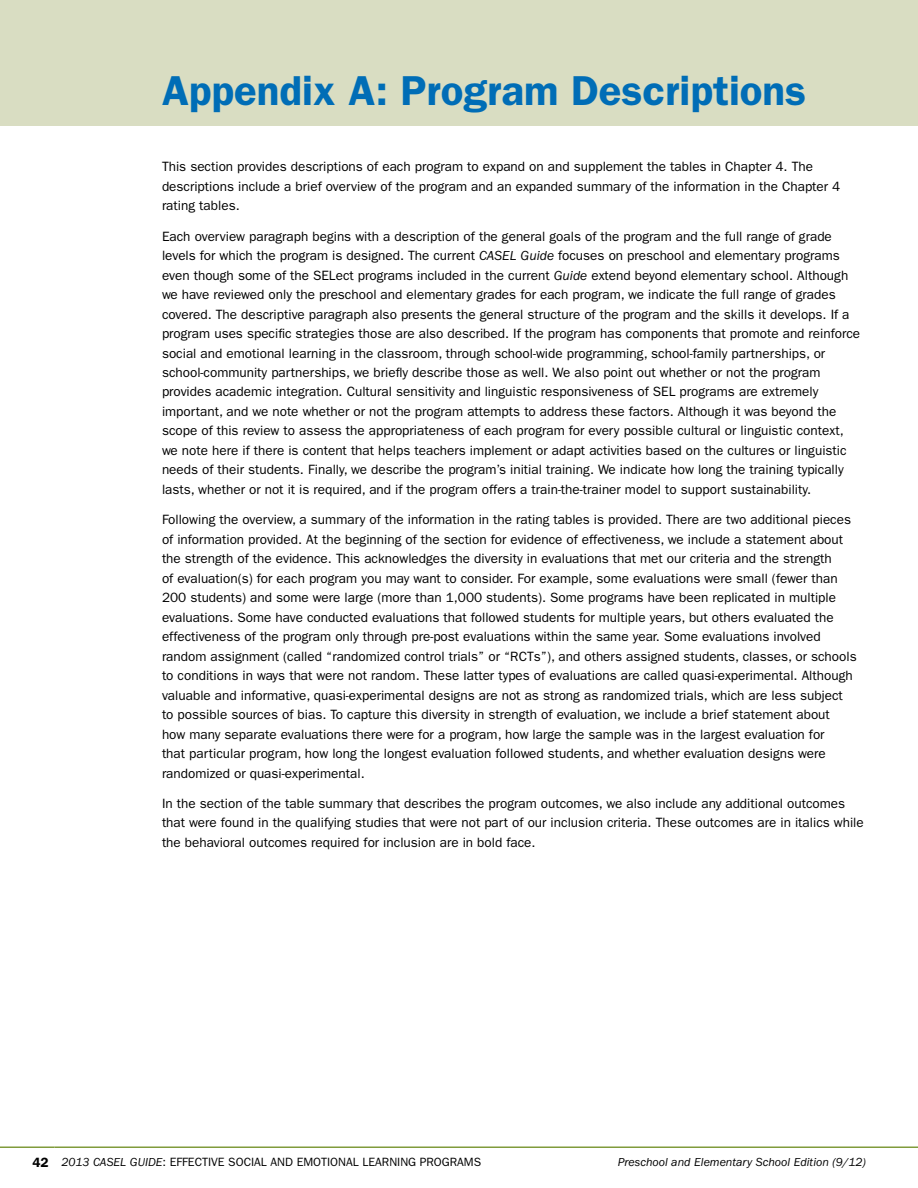
<style>
.page{position:relative;width:918px;height:1188px;background:#fff}
.page>*{position:absolute;margin:0;border:0;box-sizing:border-box;transform-origin:0 0}
.t1{font:600 42px "ITC Franklin Gothic Std";color:#006db6}
.t2{font:13.5px/19.5px "ITC Franklin Gothic Std";color:#000}
.t3{font:12px "ITC Franklin Gothic Std";color:#000}
.t4{font:italic 12px "ITC Franklin Gothic Std";color:#000}
.s1{font-style:italic}
.s2{font-weight:600;font-size:13.5px}
</style>
<div class="page">
<hr style="left:0;top:1146px;width:55px;height:2px;background:#809b3c">
<hr style="left:55px;top:1146px;width:863px;height:2px;background:#809b3c">
<div style="left:0;top:0;width:918px;height:125px;background:#d9ddc2"></div>
<h1 class="t1" style="left:162px;top:66px;width:646px">Appendix A: Program Descriptions</h1>
<p class="t2" style="left:162px;top:157px;width:680px">This section provides descriptions of each program to expand on and supplement the tables in Chapter 4. The descriptions include a brief overview of the program and an expanded summary of the information in the Chapter 4 rating tables.</p>
<p class="t2" style="left:162px;top:226px;width:700px">Each overview paragraph begins with a description of the general goals of the program and the full range of grade levels for which the program is designed. The current <span class="s1">CASEL Guide</span> focuses on preschool and elementary programs even though some of the SELect programs included in the current <span class="s1">Guide</span> extend beyond elementary school. Although we have reviewed only the preschool and elementary grades for each program, we indicate the full range of grades covered. The descriptive paragraph also presents the general structure of the program and the skills it develops. If a program uses specific strategies those are also described. If the program has components that promote and reinforce social and emotional learning in the classroom, through school-wide programming, school-family partnerships, or school-community partnerships, we briefly describe those as well. We also point out whether or not the program provides academic integration. Cultural sensitivity and linguistic responsiveness of SEL programs are extremely important, and we note whether or not the program attempts to address these factors. Although it was beyond the scope of this review to assess the appropriateness of each program for every possible cultural or linguistic context, we note here if there is content that helps teachers implement or adapt activities based on the cultures or linguistic needs of their students. Finally, we describe the program’s initial training. We indicate how long the training typically lasts, whether or not it is required, and if the program offers a train-the-trainer model to support sustainability.</p>
<p class="t2" style="left:162px;top:510px;width:696px">Following the overview, a summary of the information in the rating tables is provided. There are two additional pieces of information provided. At the beginning of the section for evidence of effectiveness, we include a statement about the strength of the evidence. This acknowledges the diversity in evaluations that met our criteria and the strength<br>of evaluation(s) for each program you may want to consider. For example, some evaluations were small (fewer than 200 students) and some were large (more than 1,000 students). Some programs have been replicated in multiple evaluations. Some have conducted evaluations that followed students for multiple years, but others evaluated the effectiveness of the program only through pre-post evaluations within the same year. Some evaluations involved random assignment (called “randomized control trials” or “RCTs”), and others assigned students, classes, or schools to conditions in ways that were not random. These latter types of evaluations are called quasi-experimental. Although valuable and informative, quasi-experimental designs are not as strong as randomized trials, which are less subject to possible sources of bias. To capture this diversity in strength of evaluation, we include a brief statement about how many separate evaluations there were for a program, how large the sample was in the largest evaluation for<br>that particular program, how long the longest evaluation followed students, and whether evaluation designs were randomized or quasi-experimental.</p>
<p class="t2" style="left:162px;top:794px;width:703px">In the section of the table summary that describes the program outcomes, we also include any additional outcomes that were found in the qualifying studies that were not part of our inclusion criteria. These outcomes are in italics while the behavioral outcomes required for inclusion are in bold face.</p>
<p class="t3" style="left:33px;top:1155px;width:218px"><span class="s2">42</span> <span class="s1">2013 CASEL GUIDE</span>: effective Social</p>
<p class="t3" style="left:271px;top:1155px;width:211px">and Emotional Learni ng programs</p>
<p class="t4" style="left:618px;top:1156px;width:249px">preschool and Elementary School Edition (9/12)</p>
</div>
